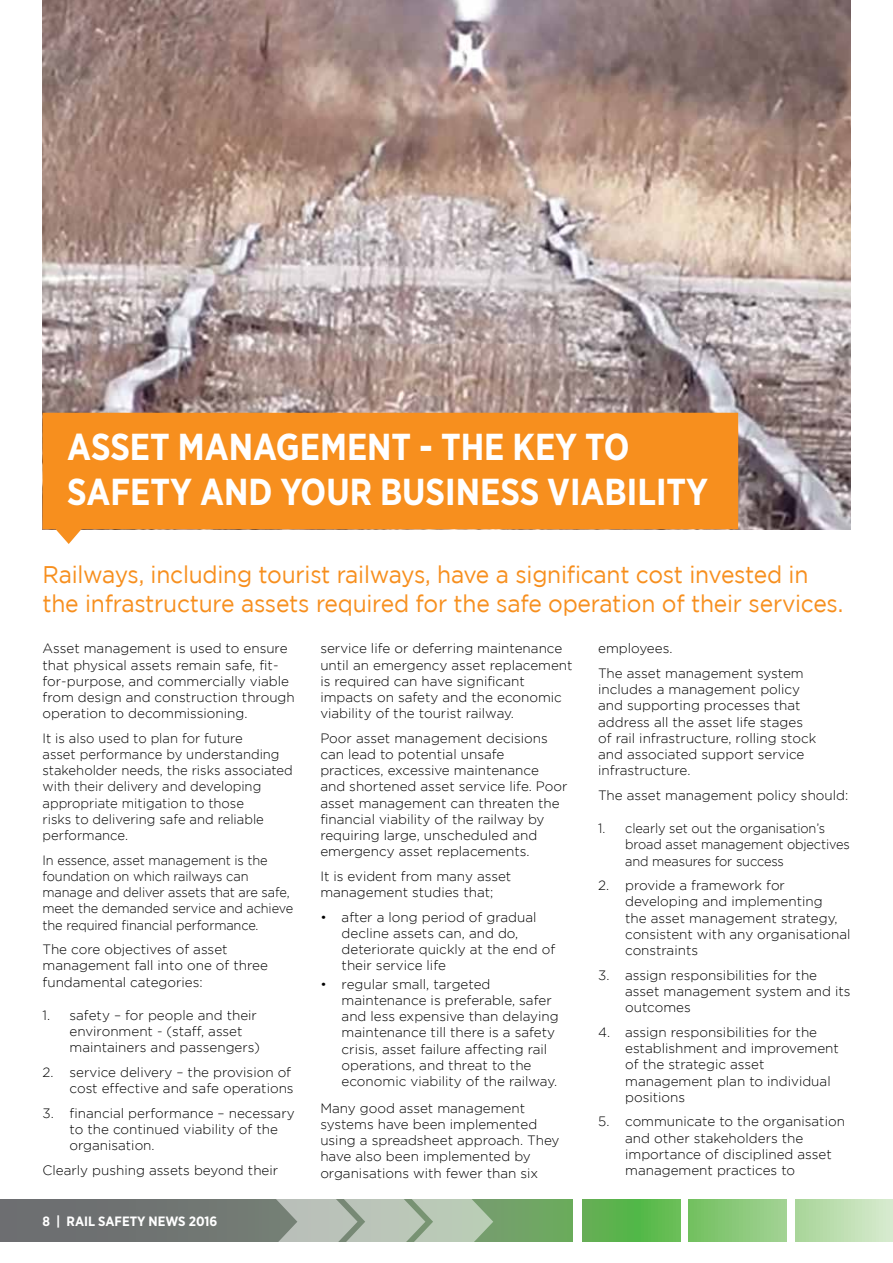
<style>
.page{position:relative;width:893px;height:1263px;background:#fff}
.page>*{position:absolute;margin:0;border:0;box-sizing:border-box;transform-origin:0 0}
.t1{font:700 37.5px/45px "Gotham Narrow";color:#fff;scale:.95 1}
.t2{font:24px/28.8px "Gotham";letter-spacing:-.01em;color:#f78f1e;scale:.95 1}
.t3{font:300 13.5px/16.2px "Gotham";color:#000}
.t4{font:300 13.5px/16.2px "Gotham";color:#000;scale:.95 1}
.t5{font:700 13.5px "Gotham Narrow";color:#fff}
</style>
<div class="page">
<svg style="left:0;top:1199px;width:573px;height:43px;background:#6e7f6e"></svg>
<svg style="left:242px;top:1199px;width:251px;height:43px;background:#a6b3a4"></svg>
<div style="left:583px;top:1199px;width:97px;height:43px;background:linear-gradient(to right,#5cad4e,#5ebf4f)"></div>
<div style="left:689px;top:1199px;width:98px;height:43px;background:linear-gradient(to right,#72c05f,#a3d295)"></div>
<div style="left:795px;top:1199px;width:98px;height:43px;background:linear-gradient(to right,#a8d598,#d8ebd0)"></div>
<img style="left:43px;top:0;width:807px;height:529px">
<svg style="left:43px;top:413px;width:695px;height:131px;background:#f79a36"></svg>
<h1 class="t1" style="left:67px;top:424px;width:676px">ASSET MANAGEMENT - THE KEY TO<br>SAFETY AND YOUR BUSINESS VIABILITY</h1>
<h2 class="t2" style="left:43px;top:559px;width:844px">Railways, including tourist railways, have a significant cost invested in the infrastructure assets required for the safe operation of their services.</h2>
<p class="t3" style="left:43px;top:640px;width:254px">Asset management is used to ensure that physical assets remain safe, fit&shy;for-purpose, and commercially viable from design and construction through operation to decommissioning.</p>
<p class="t3" style="left:43px;top:730px;width:252px">It is also used to plan for future<br>asset performance by understanding stakeholder needs, the risks associated with their delivery and developing appropriate mitigation to those<br>risks to delivering safe and reliable performance.</p>
<p class="t4" style="left:43px;top:852px;width:265px">In essence, asset management is the foundation on which railways can manage and deliver assets that are safe, meet the demanded service and achieve the required financial performance.</p>
<p class="t3" style="left:43px;top:941px;width:227px">The core objectives of asset management fall into one of three fundamental categories:</p>
<p class="t3" style="left:70px;top:1007px;width:192px;text-indent:-27px">1. safety – for people and their environment - (staff, asset maintainers and passengers)</p>
<p class="t3" style="left:43px;top:1064px;width:253px;text-align:right">2. service delivery – the provision of cost effective and safe operations</p>
<p class="t3" style="left:70px;top:1105px;width:227px;text-indent:-27px">3. financial performance – necessary to the continued viability of the organisation.</p>
<p class="t3" style="left:43px;top:1162px;width:237px">Clearly pushing assets beyond their</p>
<p class="t3" style="left:320px;top:640px;width:254px">service life or deferring maintenance until an emergency asset replacement is required can have significant impacts on safety and the economic viability of the tourist railway.</p>
<p class="t3" style="left:320px;top:730px;width:249px">Poor asset management decisions can lead to potential unsafe practices, excessive maintenance<br>and shortened asset service life. Poor asset management can threaten the financial viability of the railway by requiring large, unscheduled and emergency asset replacements.</p>
<p class="t3" style="left:320px;top:868px;width:192px">It is evident from many asset management studies that;</p>
<p class="t3" style="left:342px;top:909px;width:215px;text-indent:-21px">• after a long period of gradual decline assets can, and do, deteriorate quickly at the end of their service life</p>
<p class="t3" style="left:342px;top:976px;width:219px;text-indent:-21px">• regular small, targeted maintenance is preferable, safer and less expensive than delaying maintenance till there is a safety crisis, asset failure affecting rail operations, and threat to the economic viability of the railway.</p>
<p class="t3" style="left:320px;top:1100px;width:241px">Many good asset management systems have been implemented using a spreadsheet approach. They have also been implemented by organisations with fewer than six</p>
<p class="t3" style="left:598px;top:636px;width:207px;line-height:24.8px">employees.<br>The asset management system</p>
<p class="t3" style="left:598px;top:681px;width:220px">includes a management policy and supporting processes that address all the asset life stages of rail infrastructure, rolling stock and associated support service infrastructure.</p>
<p class="t3" style="left:598px;top:787px;width:252px">The asset management policy should:</p>
<p class="t4" style="left:625px;top:820px;width:238px;text-indent:-27px">1. clearly set out the organisation’s broad asset management objectives and measures for success</p>
<p class="t3" style="left:625px;top:877px;width:227px;text-indent:-27px">2. provide a framework for developing and implementing<br>the asset management strategy, consistent with any organisational constraints</p>
<p class="t3" style="left:625px;top:967px;width:227px;text-indent:-27px">3. assign responsibilities for the asset management system and its outcomes</p>
<p class="t3" style="left:625px;top:1024px;width:215px;text-indent:-27px">4. assign responsibilities for the establishment and improvement of the strategic asset management plan to individual positions</p>
<p class="t3" style="left:625px;top:1113px;width:221px;text-indent:-27px">5. communicate to the organisation and other stakeholders the importance of disciplined asset management practices to</p>
<p class="t5" style="left:43px;top:1212px;width:176px">8 | RAIL SAFETY NEWS 2016</p>
</div>
